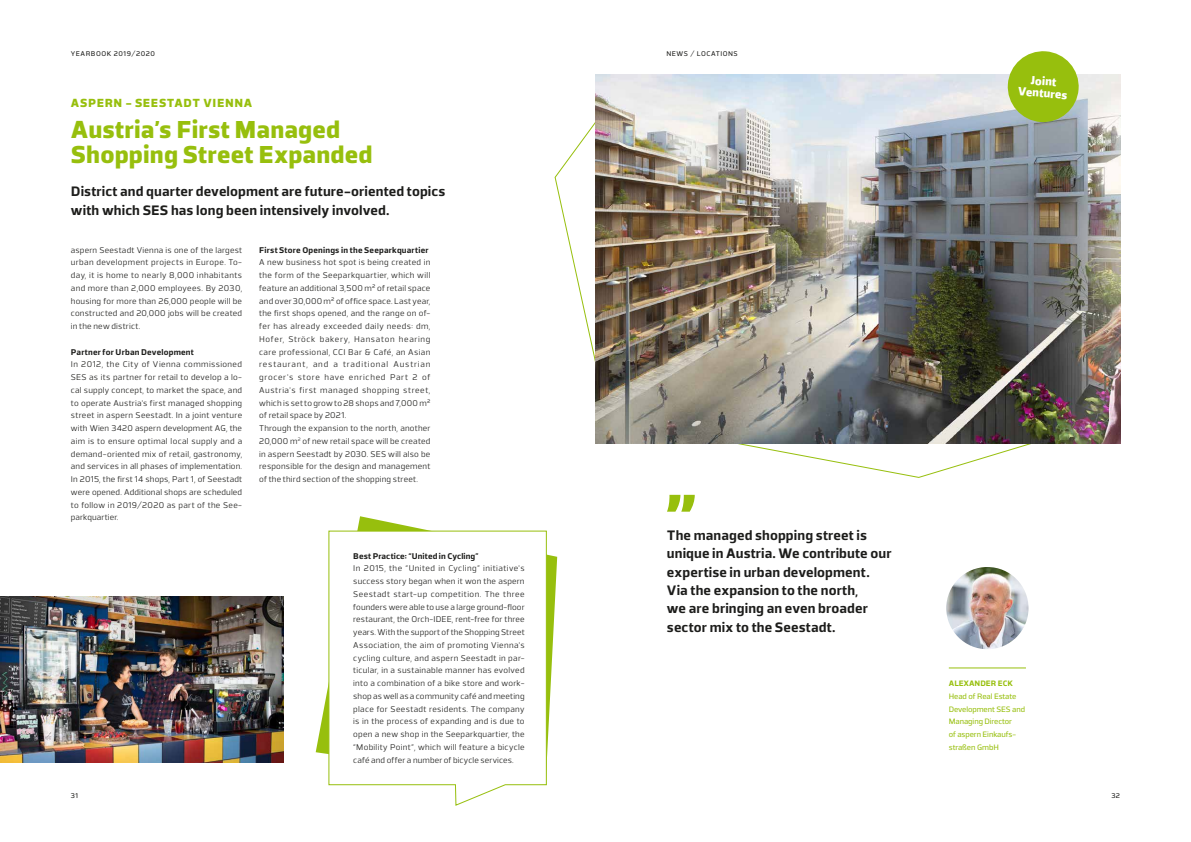
<style>
.page{position:relative;width:1191px;height:842px;background:#fff}
.page>*{position:absolute;margin:0;border:0;box-sizing:border-box;transform-origin:0 0}
.t1{font:900 25px/25.2px "TCF Noli";letter-spacing:.005em;color:#97bf0d}
.t2{font:700 14px/18.5px "TCF Noli";letter-spacing:.005em;color:#1d1d1b}
.t3{font:900 12px "TCF Noli";letter-spacing:.05em;color:#97bf0d}
.t4{font:900 12px/12px "TCF Noli";color:#fff;text-align:center}
.t5{font:8.5px/12.8px "TCF Noli";letter-spacing:.03em;color:#1d1d1b;text-align:justify}
.t6{font:700 8.5px "TCF Noli";letter-spacing:.02em;color:#1d1d1b}
.t7{font:500 8px/12.8px "TCF Noli";letter-spacing:-.01em;color:#97bf0d}
.t8{font:700 8px "TCF Noli";color:#97bf0d}
.t9{font:500 7px "TCF Noli";letter-spacing:.07em;color:#1d1d1b}
</style>
<div class="page">
<img style="left:946px;top:567px;width:82px;height:82px;border-radius:41px">
<svg style="left:554px;top:122px;width:477px;height:356px"></svg>
<img style="left:595px;top:74px;width:525px;height:370px">
<hr style="left:948px;top:668px;width:78px;height:1px;background:#97bf0d">
<svg style="left:316px;top:516px;width:241px;height:241px"></svg>
<svg style="left:328px;top:530px;width:219px;height:276px"></svg>
<svg style="left:667px;top:495px;width:28px;height:17px"></svg>
<svg style="left:1006px;top:51px;width:74px;height:72px;background:#a7c644"></svg>
<img style="left:0;top:597px;width:283px;height:166px">
<p class="t9" style="left:71px;top:50px;width:86px">YEARBOOK 2019/2020</p>
<p class="t9" style="left:666px;top:50px;width:73px">NEWS / LOCATIONS</p>
<h3 class="t3" style="left:71px;top:96px;width:183px">ASPERN - SEESTADT VIENNA</h3>
<h1 class="t1" style="left:71px;top:116px;width:303px">Austria’s First Managed<br>Shopping Street Expanded</h1>
<h2 class="t2" style="left:71px;top:182px;width:376px">District and quarter development are future-oriented topics with which SES has long been intensively involved.</h2>
<p class="t5" style="left:71px;top:243px;width:173px">aspern Seestadt Vienna is one of the largest urban development projects in Europe. To&shy;day, it is home to nearly 8,000 inhabitants and more than 2,000 employees. By 2030, housing for more than 26,000 people will be constructed and 20,000 jobs will be created in the new district.</p>
<p class="t6" style="left:71px;top:347px;width:125px">Partner for Urban Development</p>
<p class="t5" style="left:71px;top:358px;width:173px">In 2012, the City of Vienna commissioned SES as its partner for retail to develop a lo&shy;cal supply concept, to market the space, and to operate Austria's first managed shopping street in aspern Seestadt. In a joint venture with Wien 3420 aspern development AG, the aim is to ensure optimal local supply and a demand-oriented mix of retail, gastronomy, and services in all phases of implementation.<br>In 2015, the first 14 shops, Part 1, of Seestadt were opened. Additional shops are scheduled to follow in 2019/2020 as part of the See&shy;parkquartier.</p>
<p class="t6" style="left:259px;top:245px;width:171px">First Store Openings in the Seeparkquartier</p>
<p class="t5" style="left:259px;top:256px;width:173px;text-align:left">A new business hot spot is being created in the form of the Seeparkquartier, which will feature an additional 3,500 m² of retail space and over 30,000 m² of office space. Last year, the first shops opened, and the range on of&shy;fer has already exceeded daily needs: dm, Hofer, Ströck bakery, Hansaton hearing care professional, CCI Bar &amp; Café, an Asian restaurant, and a traditional Austrian grocer's store have enriched Part 2 of Austria's first managed shopping street, which is set to grow to 28 shops and 7,000 m² of retail space by 2021.<br>Through the expansion to the north, another 20,000 m<sup>2</sup> of new retail space will be created in aspern Seestadt by 2030. SES will also be responsible for the design and management of the third section of the shopping street.</p>
<p class="t6" style="left:353px;top:551px;width:127px">Best Practice: “United in Cycling”</p>
<p class="t5" style="left:353px;top:562px;width:173px">In 2015, the “United in Cycling” initiative's success story began when it won the aspern Seestadt start-up competition. The three founders were able to use a large ground-floor restaurant, the Orch-IDEE, rent-free for three years. With the support of the Shopping Street Association, the aim of promoting Vienna's cycling culture, and aspern Seestadt in par&shy;ticular, in a sustainable manner has evolved into a combination of a bike store and work&shy;shop as well as a community café and meeting place for Seestadt residents. The company is in the process of expanding and is due to open a new shop in the Seeparkquartier, the “Mobility Point”, which will feature a bicycle café and offer a number of bicycle services.</p>
<h2 class="t2" style="left:667px;top:525px;width:226px">The managed shopping street is unique in Austria. We contribute our expertise in urban development.<br>Via the expansion to the north,<br>we are bringing an even broader sector mix to the Seestadt.</h2>
<h3 class="t4" style="left:1019px;top:73px;width:51px;rotate:4deg">Joint<br>Ventures</h3>
<p class="t8" style="left:949px;top:678px;width:66px">ALEXANDER ECK</p>
<p class="t7" style="left:948px;top:690px;width:78px">Head of Real Estate<br>Development SES and<br>Managing Director<br>of aspern Einkaufs&shy;straßen GmbH</p>
<p class="t9" style="left:71px;top:792px;width:9px">31</p>
<p class="t9" style="left:1111px;top:792px;width:10px">32</p>
</div>
